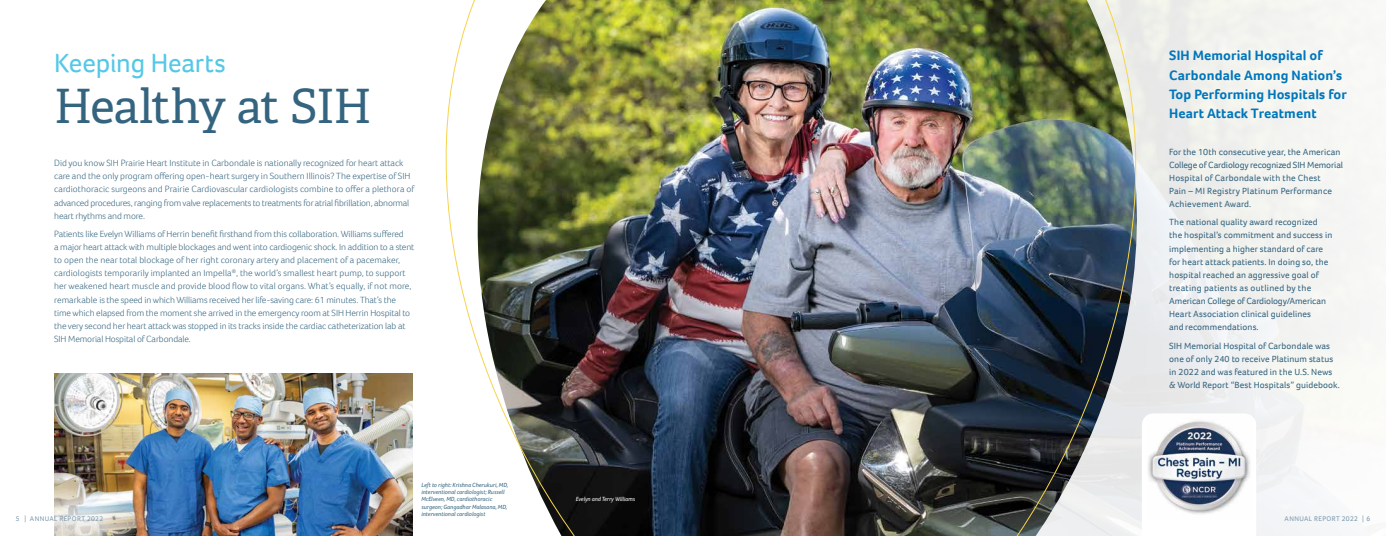
<style>
.page{position:relative;width:1386px;height:536px;background:#fff}
.page>*{position:absolute;margin:0;border:0;box-sizing:border-box;transform-origin:0 0}
.t1{font:47.25px "Adelle";letter-spacing:-.03em;color:#34647f}
.t2{font:27.12px "Foco";letter-spacing:-.01em;color:#54c8e7}
.t3{font:700 14px/19.2px "Foco";letter-spacing:.01em;color:#0076bb}
.t4{font:300 9.19px/13.1px "Foco";letter-spacing:-.01em;color:#34647f}
.t5{font:9.19px/13.1px "Foco";letter-spacing:.01em;color:#34647f}
.t6{font:7px "Foco";letter-spacing:.055em;color:#7a97ab}
.t7{font:7px "Foco";letter-spacing:.055em;color:#7b98ac}
.t8{font:italic 6.12px/7.4px "Foco";color:#34647f}
.t9{font:italic 6.12px "Foco";letter-spacing:-.01em;color:#fff}
</style>
<div class="page">
<img style="left:54px;top:373px;width:343px;height:163px">
<img style="left:54px;top:488px;width:90px;height:48px">
<div style="left:1185px;top:0;width:181px;height:536px;background:#f3f4f2"></div>
<img style="left:397px;top:0;width:788px;height:536px">
<svg style="left:1142px;top:413px;width:114px;height:123px"></svg>
<img style="left:1147px;top:413px;width:105px;height:106px">
<h2 class="t2" style="left:54px;top:45px;width:173px">Keeping Hearts</h2>
<h1 class="t1" style="left:54px;top:77px;width:319px">Healthy at SIH</h1>
<p class="t4" style="left:54px;top:156px;width:362px">Did you know SIH Prairie Heart Institute in Carbondale is nationally recognized for heart attack care and the only program offering open-heart surgery in Southern Illinois? The expertise of SIH cardiothoracic surgeons and Prairie Cardiovascular cardiologists combine to offer a plethora of advanced procedures, ranging from valve replacements to treatments for atrial fibrillation, abnormal heart rhythms and more.</p>
<p class="t4" style="left:54px;top:227px;width:362px">Patients like Evelyn Williams of Herrin benefit firsthand from this collaboration. Williams suffered<br>a major heart attack with multiple blockages and went into cardiogenic shock. In addition to a stent to open the near total blockage of her right coronary artery and placement of a pacemaker, cardiologists temporarily implanted an Impella<sup>®</sup>, the world’s smallest heart pump, to support her weakened heart muscle and provide blood flow to vital organs. What’s equally, if not more, remarkable is the speed in which Williams received her life-saving care: 61 minutes. That’s the time which elapsed from the moment she arrived in the emergency room at SIH Herrin Hospital to the very second her heart attack was stopped in its tracks inside the cardiac catheterization lab at SIH Memorial Hospital of Carbondale.</p>
<h3 class="t3" style="left:1169px;top:46px;width:179px">SIH Memorial Hospital of<br>Carbondale Among Nation’s<br>Top Performing Hospitals for<br>Heart Attack Treatment</h3>
<p class="t5" style="left:1169px;top:145px;width:175px">For the 10th consecutive year, the American College of Cardiology recognized SIH Memorial Hospital of Carbondale with the Chest<br>Pain – MI Registry Platinum Performance Achievement Award.</p>
<p class="t5" style="left:1169px;top:215px;width:165px">The national quality award recognized the hospital’s commitment and success in implementing a higher standard of care for heart attack patients. In doing so, the hospital reached an aggressive goal of treating patients as outlined by the American College of Cardiology/American Heart Association clinical guidelines<br>and recommendations.</p>
<p class="t5" style="left:1169px;top:339px;width:172px">SIH Memorial Hospital of Carbondale was one of only 240 to receive Platinum status in 2022 and was featured in the U.S. News &amp; World Report “Best Hospitals” guidebook.</p>
<p class="t8" style="left:421px;top:480px;width:88px">Left to right: Krishna Cherukuri, MD, interventional cardiologist; Russell McElveen, MD, cardiothoracic surgeon; Gangadhar Malasana, MD, interventional cardiologist</p>
<p class="t9" style="left:576px;top:495px;width:61px">Evelyn and Terry Williams</p>
<p class="t6" style="left:16px;top:514px;width:89px">5 | ANNUAL REPORT 2022</p>
<p class="t7" style="left:1285px;top:514px;width:87px">ANNUAL REPORT 2022 | 6</p>
</div>
